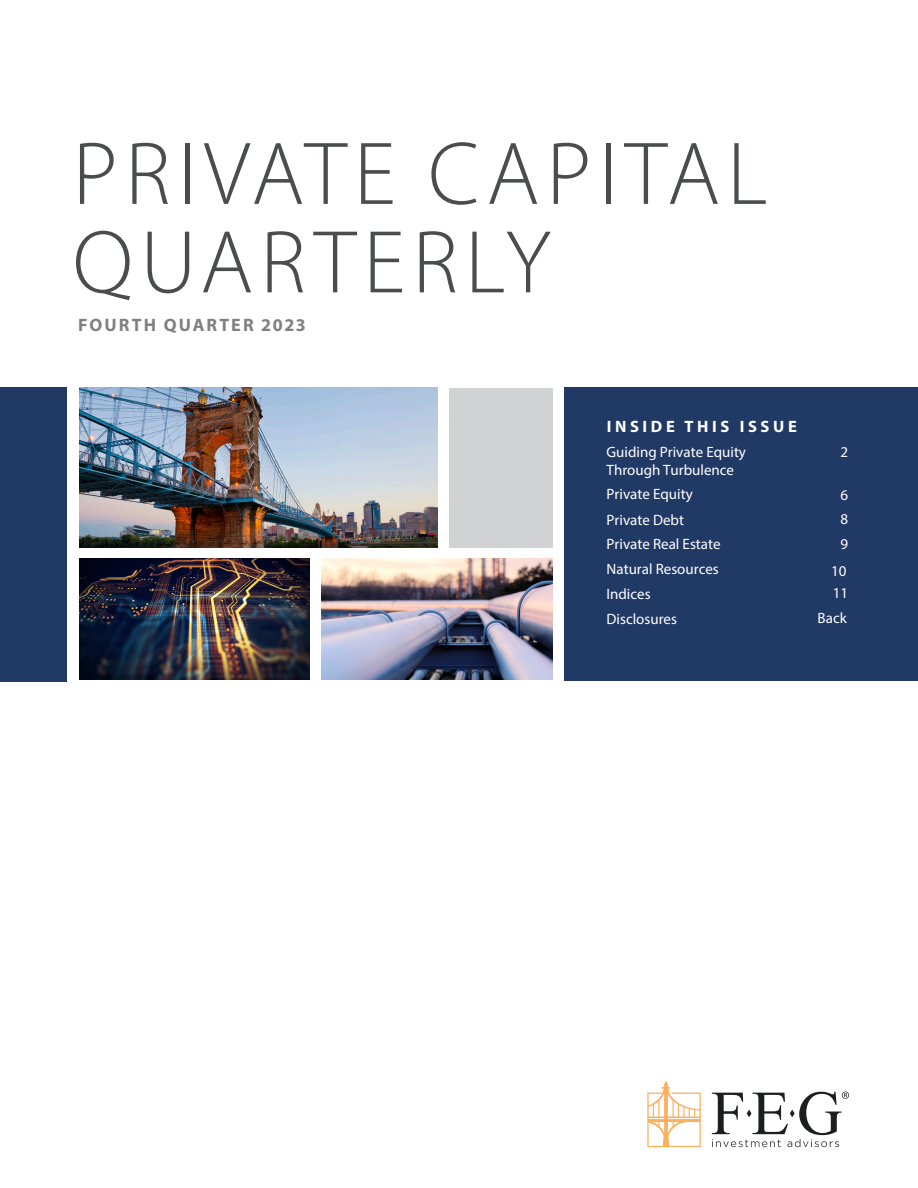
<style>
.page{position:relative;width:918px;height:1188px;background:#fff}
.page>*{position:absolute;margin:0;border:0;box-sizing:border-box;transform-origin:0 0}
.t1{font:300 90px/88.5px "Myriad Pro";letter-spacing:.08em;color:#4b4c4d}
.t2{font:700 18px "Myriad Pro";letter-spacing:.115em;color:#808083}
.Table_of_Contents{font:700 16.5px "Myriad Pro";letter-spacing:.22em;color:#fff}
.Table_of_Contents-2{font:15px/24.9px "Myriad Pro";color:#fff}
</style>
<div class="page">
<img style="left:79px;top:388px;width:358px;height:160px">
<div style="left:564px;top:388px;width:353px;height:292px;background:#213965"></div>
<img style="left:322px;top:558px;width:230px;height:121px">
<img style="left:79px;top:558px;width:231px;height:121px">
<div style="left:449px;top:388px;width:103px;height:160px;background:#d1d2d4"></div>
<svg style="left:647px;top:1082px;width:54px;height:65px"></svg>
<svg style="left:712px;top:1092px;width:137px;height:55px"></svg>
<div style="left:0;top:387px;width:66px;height:294px;background:#213965"></div>
<p class="t1" style="left:73px;top:129px;width:696px">PRIVATE CAPITAL<br>QUARTERLY</p>
<p class="t2" style="left:78px;top:314px;width:229px">FOURTH QUARTER 2023</p>
<p class="Table_of_Contents" style="left:607px;top:416px;width:192px">INSIDE THIS ISSUE</p>
<p class="Table_of_Contents-2" style="left:607px;top:443px;width:141px;line-height:18px">Guiding Private Equity<br>Through Turbulence</p>
<p class="Table_of_Contents-2" style="left:607px;top:482px;width:116px">Private Equity<br>Private Debt<br>Private Real Estate<br>Natural Resources<br>Indices<br>Disclosures</p>
<p class="Table_of_Contents-2" style="left:840px;top:439px;width:9px">2</p>
<p class="Table_of_Contents-2" style="left:840px;top:482px;width:9px">6</p>
<p class="Table_of_Contents-2" style="left:840px;top:506px;width:9px">8</p>
<p class="Table_of_Contents-2" style="left:840px;top:531px;width:9px">9</p>
<p class="Table_of_Contents-2" style="left:831px;top:558px;width:17px">10</p>
<p class="Table_of_Contents-2" style="left:833px;top:581px;width:17px">11</p>
<p class="Table_of_Contents-2" style="left:818px;top:605px;width:31px">Back</p>
</div>
